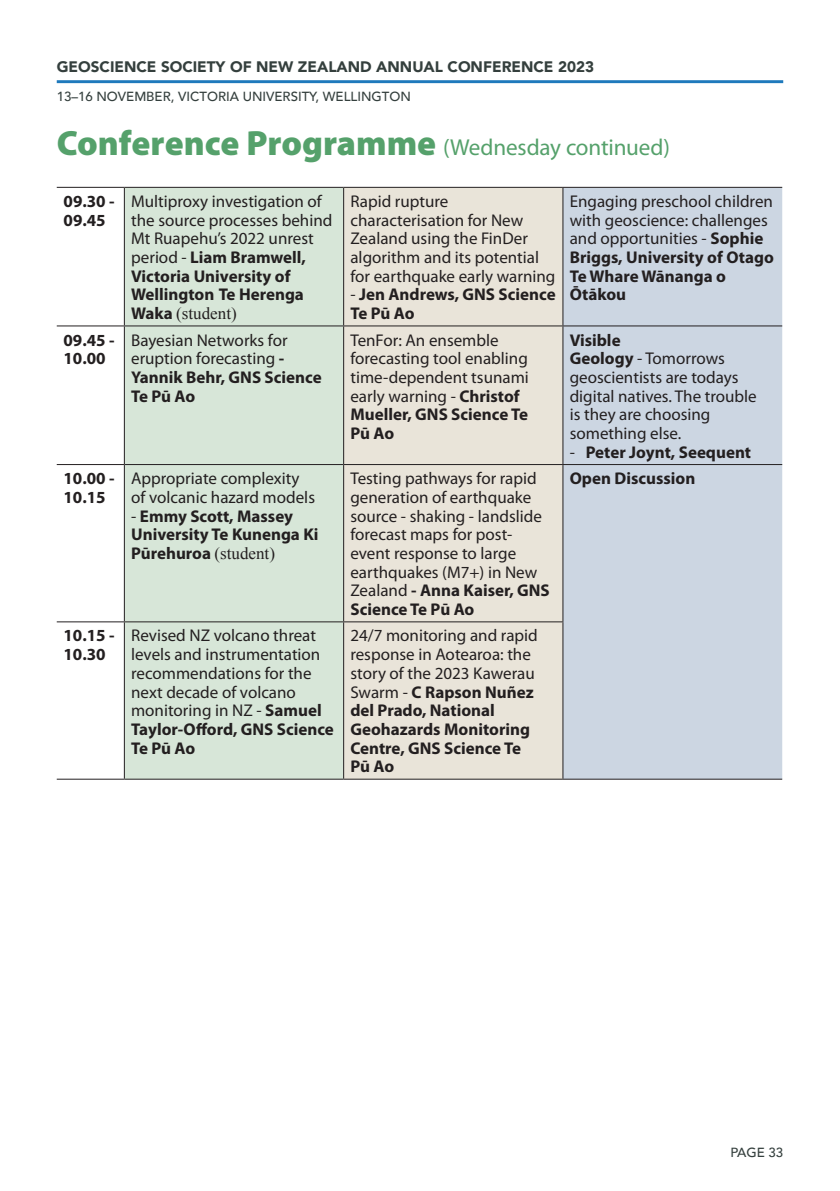
<style>
.page{position:relative;width:840px;height:1191px;background:#fff}
.page>*{position:absolute;margin:0;border:0;box-sizing:border-box;transform-origin:0 0}
.t1{font:23.2px "Myriad Pro";letter-spacing:-.01em;color:#55a16b}
.t2{font:17px/18.8px "Myriad Pro";color:#231f20}
.t3{font:700 17px/18.8px "Myriad Pro";color:#231f20}
.t4{font:17px "Times New Roman";color:#231f20}
.t5{font:900 15.2px "Avenir";color:#343f3d}
.t6{font:500 13.2px "Avenir";color:#343f3d}
.s1{font-weight:900;font-size:35.2px}
.s2{font-weight:700}
.s3{font-family:"Myriad Pro";font-weight:700}
.s4{font-weight:400}
.s5{font-family:"Times New Roman";font-weight:400}
</style>
<div class="page">
<hr style="left:57px;top:80px;width:725px;height:3px;background:#1e79bc">
<div style="left:125px;top:188px;width:218px;height:590px;background:#d7e6d8"></div>
<div style="left:344px;top:188px;width:218px;height:590px;background:#e9e4d9"></div>
<div style="left:563px;top:188px;width:218px;height:590px;background:#ccd6e2"></div>
<hr style="left:57px;top:187px;width:67px;height:1px;background:#231f20">
<hr style="left:124px;top:187px;width:219px;height:1px;background:#231f20">
<hr style="left:343px;top:187px;width:219px;height:1px;background:#231f20">
<hr style="left:562px;top:187px;width:219px;height:1px;background:#231f20">
<hr style="left:57px;top:325px;width:67px;height:1px;background:#231f20">
<hr style="left:124px;top:325px;width:219px;height:1px;background:#231f20">
<hr style="left:343px;top:325px;width:219px;height:1px;background:#231f20">
<hr style="left:562px;top:325px;width:219px;height:1px;background:#231f20">
<hr style="left:57px;top:464px;width:67px;height:1px;background:#231f20">
<hr style="left:124px;top:464px;width:219px;height:1px;background:#231f20">
<hr style="left:343px;top:464px;width:219px;height:1px;background:#231f20">
<hr style="left:562px;top:464px;width:219px;height:1px;background:#231f20">
<hr style="left:57px;top:621px;width:67px;height:1px;background:#231f20">
<hr style="left:124px;top:621px;width:219px;height:1px;background:#231f20">
<hr style="left:343px;top:621px;width:220px;height:1px;background:#231f20">
<hr style="left:57px;top:778px;width:67px;height:1px;background:#231f20">
<hr style="left:124px;top:778px;width:219px;height:1px;background:#231f20">
<hr style="left:343px;top:778px;width:219px;height:1px;background:#231f20">
<hr style="left:562px;top:778px;width:219px;height:1px;background:#231f20">
<hr style="left:124px;top:188px;width:1px;height:137px;background:#231f20">
<hr style="left:343px;top:188px;width:1px;height:137px;background:#231f20">
<hr style="left:562px;top:188px;width:1px;height:137px;background:#231f20">
<hr style="left:124px;top:326px;width:1px;height:138px;background:#231f20">
<hr style="left:343px;top:326px;width:1px;height:138px;background:#231f20">
<hr style="left:562px;top:326px;width:1px;height:138px;background:#231f20">
<hr style="left:124px;top:465px;width:1px;height:156px;background:#231f20">
<hr style="left:343px;top:465px;width:1px;height:156px;background:#231f20">
<hr style="left:562px;top:465px;width:1px;height:156px;background:#231f20">
<hr style="left:124px;top:622px;width:1px;height:156px;background:#231f20">
<hr style="left:343px;top:622px;width:1px;height:156px;background:#231f20">
<hr style="left:562px;top:622px;width:1px;height:156px;background:#231f20">
<p class="t5" style="left:57px;top:54px;width:538px">GEOSCIENCE SOCIETY OF NEW ZEALAND ANNUAL CONFERENCE 2023</p>
<p class="t6" style="left:57px;top:85px;width:355px">13–16 NOVEMBER, VICTORIA UNIVERSITY, WELLINGTON</p>
<h1 class="t1" style="left:57px;top:133px;width:614px"><span class="s1">Conference Programme</span> (Wednesday continued)</h1>
<p class="t3" style="left:63px;top:191px;width:53px">09.30 -<br>09.45</p>
<p class="t2" style="left:131px;top:191px;width:203px">Multiproxy investigation of the source processes behind<br>Mt Ruapehu’s 2022 unrest period - <span class="s2">Liam Bramwell,<br>Victoria University of<br>Wellington Te Herenga</span></p>
<p class="t4" style="left:131px;top:302px;width:107px"><span class="s3">Waka</span> (student)</p>
<p class="t2" style="left:350px;top:192px;width:206px">Rapid rupture characterisation for New<br>Zealand using the FinDer algorithm and its potential for earthquake early warning</p>
<p class="t3" style="left:350px;top:285px;width:206px"><span class="s4">-</span> Jen Andrews, GNS Science<br>Te Pū Ao</p>
<p class="t2" style="left:569px;top:191px;width:205px">Engaging preschool children with geoscience: challenges and opportunities - <span class="s2">Sophie<br>Briggs, University of Otago<br>Te Whare Wānanga o<br>Ōtākou</span></p>
<p class="t3" style="left:63px;top:330px;width:53px">09.45 -<br>10.00</p>
<p class="t2" style="left:131px;top:330px;width:192px">Bayesian Networks for eruption forecasting <span class="s2">-<br>Yannik Behr, GNS Science<br>Te Pū Ao</span></p>
<p class="t2" style="left:350px;top:330px;width:180px">TenFor: An ensemble forecasting tool enabling time-dependent tsunami early warning - <span class="s2">Christof<br>Mueller, GNS Science Te<br>Pū Ao</span></p>
<p class="t2" style="left:569px;top:330px;width:188px"><span class="s2">Visible<br>Geology</span> - Tomorrows geoscientists are todays digital natives. The trouble is they are choosing something else.</p>
<p class="t3" style="left:569px;top:442px;width:183px"><span class="s4">-</span> Peter Joynt, Seequent</p>
<p class="t3" style="left:63px;top:468px;width:53px">10.00 -<br>10.15</p>
<p class="t2" style="left:131px;top:469px;width:185px">Appropriate complexity of volcanic hazard models</p>
<p class="t3" style="left:131px;top:506px;width:189px"><span class="s4">-</span> Emmy Scott, Massey<br>University Te Kunenga Ki<br>Pūrehuroa <span class="s5">(student)</span></p>
<p class="t2" style="left:350px;top:469px;width:201px">Testing pathways for rapid generation of earthquake source - shaking - landslide forecast maps for post&shy;event response to large earthquakes (M7+) in New<br>Zealand <span class="s2">- Anna Kaiser, GNS<br>Science Te Pū Ao</span></p>
<p class="t3" style="left:569px;top:468px;width:127px">Open Discussion</p>
<p class="t3" style="left:63px;top:625px;width:53px">10.15 -<br>10.30</p>
<p class="t2" style="left:131px;top:626px;width:204px">Revised NZ volcano threat levels and instrumentation recommendations for the next decade of volcano monitoring in NZ - <span class="s2">Samuel<br>Taylor-Offord, GNS Science<br>Te Pū Ao</span></p>
<p class="t3" style="left:350px;top:626px;width:189px"><span class="s4">24/7 monitoring and rapid response in Aotearoa: the story of the 2023 Kawerau<br>Swarm -</span> C Rapson Nuñez del Prado, National<br>Geohazards Monitoring<br>Centre, GNS Science Te<br>Pū Ao</p>
<p class="t6" style="left:730px;top:1141px;width:54px">PAGE 33</p>
</div>
